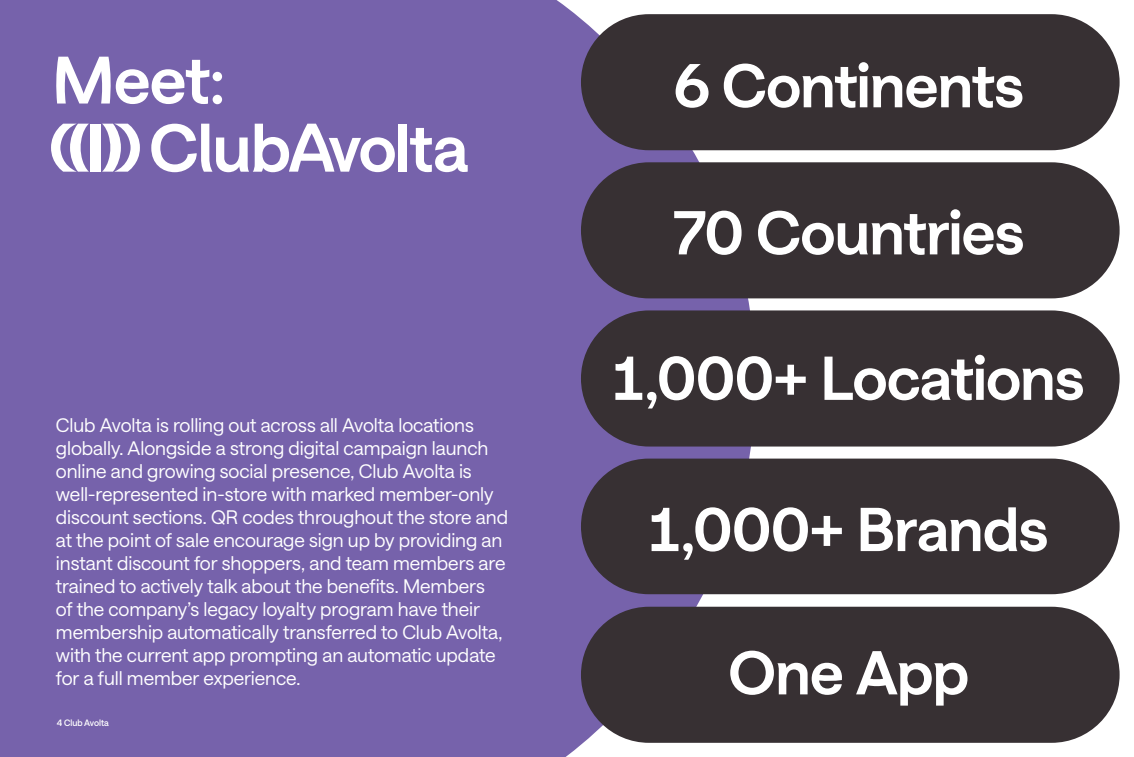
<style>
.page{position:relative;width:1134px;height:757px;background:#fff}
.page>*{position:absolute;margin:0;border:0;box-sizing:border-box;transform-origin:0 0}
.t1{font:600 65px "Avolta Display";color:#fff}
.t2{font:600 60px "Avolta Display";letter-spacing:-.015em;color:#fff}
.t3{font:19px/23px "Saans";letter-spacing:-.005em;color:#fff}
.t4{font:500 9px "Saans";color:#fff}
</style>
<div class="page">
<div style="left:0;top:0;width:755px;height:757px;background:#7662ab"></div>
<div style="left:581px;top:162px;width:538px;height:136px;background:#373033;border-radius:68px"></div>
<div style="left:581px;top:310px;width:538px;height:136px;background:#373033;border-radius:68px"></div>
<div style="left:581px;top:607px;width:538px;height:136px;background:#373033;border-radius:68px"></div>
<div style="left:581px;top:459px;width:538px;height:135px;background:#373033;border-radius:68px"></div>
<div style="left:581px;top:14px;width:538px;height:136px;background:#373033;border-radius:68px"></div>
<svg style="left:102px;top:124px;width:38px;height:48px"></svg>
<div style="left:90px;top:124px;width:11px;height:48px;background:#fff"></div>
<svg style="left:51px;top:124px;width:38px;height:48px"></svg>
<div style="left:399px;top:124px;width:8px;height:48px;background:#fff"></div>
<svg style="left:410px;top:128px;width:58px;height:44px"></svg>
<svg style="left:151px;top:124px;width:244px;height:48px"></svg>
<h1 class="t1" style="left:52px;top:33px;width:175px">Meet:</h1>
<h2 class="t2" style="left:673px;top:42px;width:352px">6 Continents</h2>
<h2 class="t2" style="left:673px;top:189px;width:353px">70 Countries</h2>
<p class="t3" style="left:56px;top:412px;width:454px">Club Avolta is rolling out across all Avolta locations globally. Alongside a strong digital campaign launch online and growing social presence, Club Avolta is well-represented in-store with marked member-only discount sections. QR codes throughout the store and at the point of sale encourage sign up by providing an instant discount for shoppers, and team members are trained to actively talk about the benefits. Members<br>of the company’s legacy loyalty program have their membership automatically transferred to Club Avolta, with the current app prompting an automatic update for a full member experience.</p>
<p class="t4" style="left:57px;top:716px;width:54px">4 Club Avolta</p>
<h2 class="t2" style="left:613px;top:334px;width:473px">1,000+ Locations</h2>
<h2 class="t2" style="left:649px;top:486px;width:401px">1,000+ Brands</h2>
<h2 class="t2" style="left:728px;top:629px;width:242px">One App</h2>
</div>
